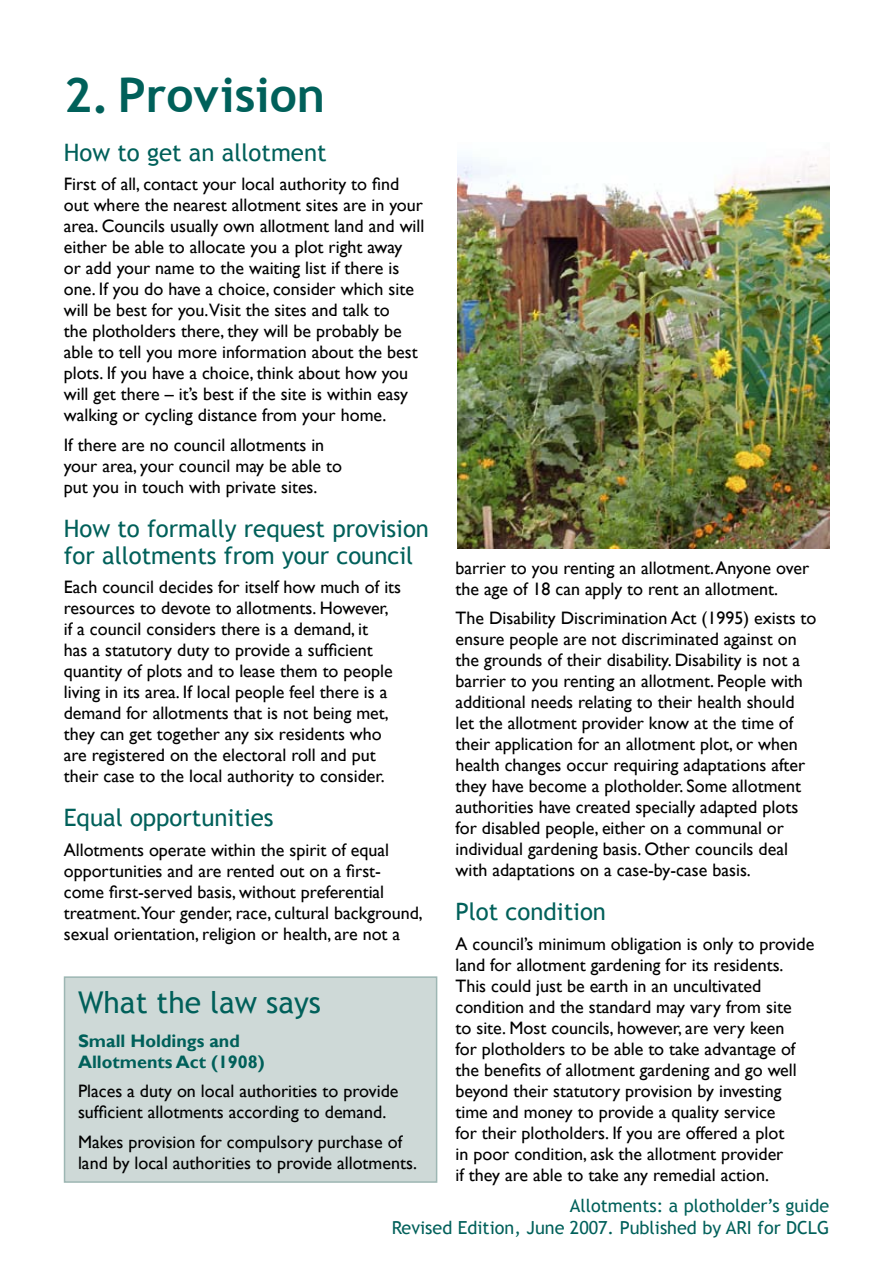
<style>
.page{position:relative;width:893px;height:1263px;background:#fff}
.page>*{position:absolute;margin:0;border:0;box-sizing:border-box;transform-origin:0 0}
.t1{font:700 48px "Trebuchet MS";color:#00605a}
.t2{font:30px "Trebuchet MS";color:#00605a}
.t3{font:24px/27px "Trebuchet MS";color:#00605a}
.t4{font:18px/21px "Gill Sans";color:#000}
.t5{font:18px/21.6px "Trebuchet MS";color:#00605a;text-align:right}
.t6{font:700 18px/21px "Gill Sans";color:#00605a}
</style>
<div class="page">
<img style="left:457px;top:157px;width:372px;height:392px">
<div style="left:65px;top:977px;width:372px;height:205px;background:#ced9d7"></div>
<div style="left:64px;top:976px;width:373px;height:207px;border:2px solid #9db6b3"></div>
<h1 class="t1" style="left:64px;top:65px;width:263px">2. Provision</h1>
<h3 class="t3" style="left:64px;top:139px;width:264px">How to get an allotment</h3>
<p class="t4" style="left:64px;top:174px;width:362px">First of all, contact your local authority to find out where the nearest allotment sites are in your area. Councils usually own allotment land and will either be able to allocate you a plot right away<br>or add your name to the waiting list if there is one. If you do have a choice, consider which site will be best for you.Visit the sites and talk to<br>the plotholders there, they will be probably be able to tell you more information about the best plots. If you have a choice, think about how you will get there – it’s best if the site is within easy walking or cycling distance from your home.</p>
<p class="t4" style="left:64px;top:434px;width:280px">If there are no council allotments in your area, your council may be able to put you in touch with private sites.</p>
<h3 class="t3" style="left:64px;top:515px;width:367px">How to formally request provision for allotments from your council</h3>
<p class="t4" style="left:64px;top:577px;width:339px">Each council decides for itself how much of its resources to devote to allotments. However, if a council considers there is a demand, it<br>has a statutory duty to provide a sufficient quantity of plots and to lease them to people living in its area. If local people feel there is a demand for allotments that is not being met, they can get together any six residents who are registered on the electoral roll and put their case to the local authority to consider.</p>
<h3 class="t3" style="left:64px;top:804px;width:211px">Equal opportunities</h3>
<p class="t4" style="left:64px;top:839px;width:360px">Allotments operate within the spirit of equal opportunities and are rented out on a first&shy;come first-served basis, without preferential treatment.Your gender, race, cultural background, sexual orientation, religion or health, are not a</p>
<h2 class="t2" style="left:78px;top:984px;width:245px">What the law says</h2>
<p class="t6" style="left:78px;top:1030px;width:188px">Small Holdings and<br>Allotments Act (1908)</p>
<p class="t4" style="left:78px;top:1081px;width:322px">Places a duty on local authorities to provide sufficient allotments according to demand.</p>
<p class="t4" style="left:78px;top:1131px;width:340px">Makes provision for compulsory purchase of land by local authorities to provide allotments.</p>
<p class="t4" style="left:455px;top:557px;width:355px">barrier to you renting an allotment.Anyone over the age of 18 can apply to rent an allotment.</p>
<p class="t4" style="left:455px;top:608px;width:363px">The Disability Discrimination Act (1995) exists to ensure people are not discriminated against on the grounds of their disability. Disability is not a barrier to you renting an allotment. People with additional needs relating to their health should let the allotment provider know at the time of their application for an allotment plot, or when health changes occur requiring adaptations after they have become a plotholder. Some allotment authorities have created specially adapted plots for disabled people, either on a communal or individual gardening basis. Other councils deal with adaptations on a case-by-case basis.</p>
<h3 class="t3" style="left:455px;top:899px;width:152px">Plot condition</h3>
<p class="t4" style="left:455px;top:933px;width:360px">A council’s minimum obligation is only to provide land for allotment gardening for its residents.<br>This could just be earth in an uncultivated condition and the standard may vary from site<br>to site. Most councils, however, are very keen<br>for plotholders to be able to take advantage of the benefits of allotment gardening and go well beyond their statutory provision by investing time and money to provide a quality service<br>for their plotholders. If you are offered a plot<br>in poor condition, ask the allotment provider<br>if they are able to take any remedial action.</p>
<p class="t5" style="left:392px;top:1195px;width:439px">Allotments: a plotholder’s guide<br>Revised Edition, June 2007. Published by ARI for DCLG</p>
</div>
